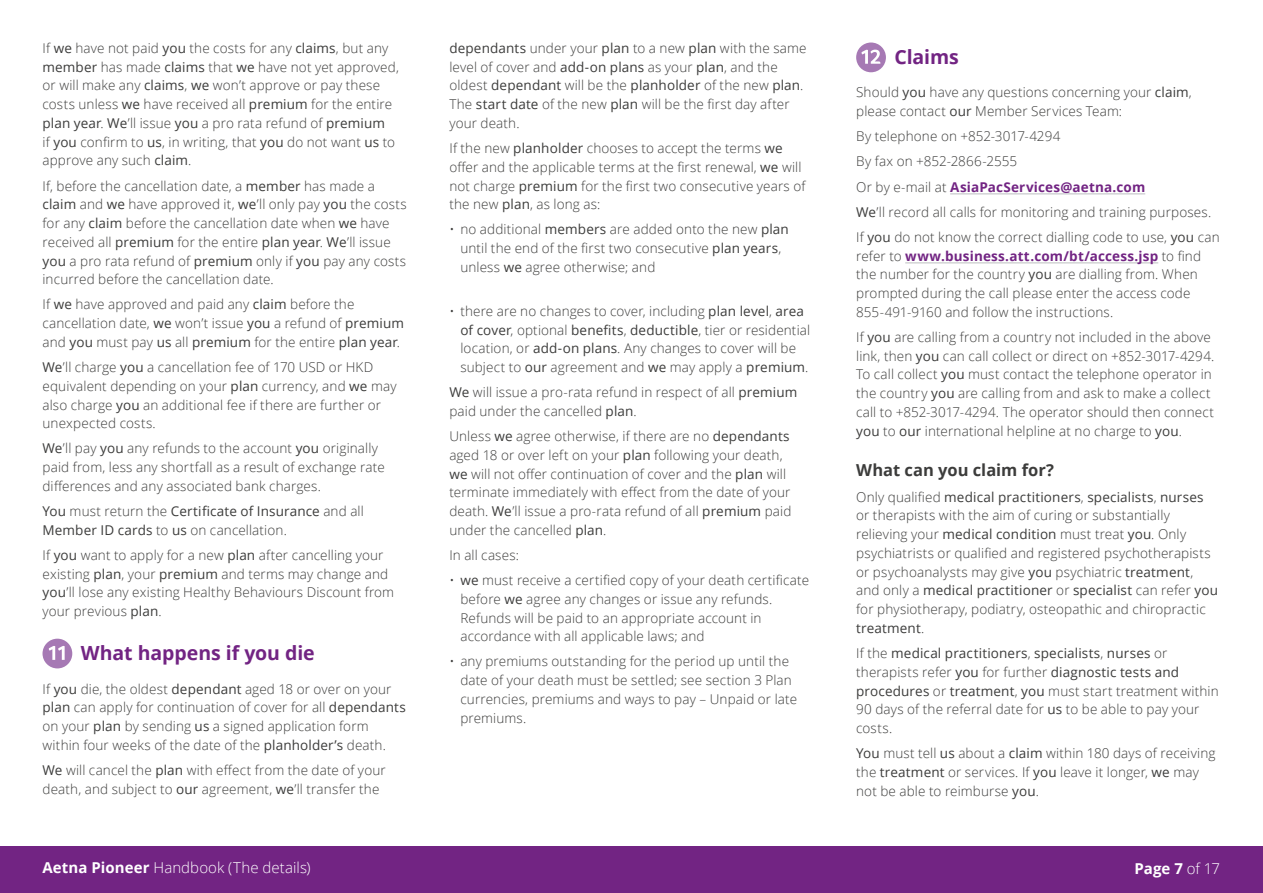
<style>
.page{position:relative;width:1263px;height:893px;background:#fff}
.page>*{position:absolute;margin:0;border:0;box-sizing:border-box;transform-origin:0 0}
.t1{font:700 19.5px "Open Sans";letter-spacing:-.005em;color:#722483}
.t2{font:700 16.5px "Open Sans";color:#3c3c3b}
.t3{font:300 15px "Open Sans";letter-spacing:.005em;color:#fff}
.t4{font:700 15px "Open Sans";color:#fff}
.t5{font:300 13.5px/18.8px "Open Sans";letter-spacing:.01em;color:#3c3c3b}
.t6{font:13.5px/18.8px "Open Sans";letter-spacing:.01em;color:#3c3c3b}
.s1{font-weight:400}
.s2{font-weight:300}
.s3{font-weight:700;color:#722483}
.s4{font-weight:700}
</style>
<div class="page">
<div style="left:0;top:846px;width:1263px;height:47px;background:#722483"></div>
<div style="left:43px;top:639px;width:29px;height:29px;background:#a679b4;border-radius:50%"></div>
<svg style="left:49px;top:646px;width:16px;height:14px"></svg>
<hr style="left:950px;top:194px;width:195px;height:1px;background:#bcbec0">
<hr style="left:905px;top:263px;width:253px;height:1px;background:#bcbec0">
<div style="left:856px;top:43px;width:30px;height:29px;background:#a679b4;border-radius:50%"></div>
<svg style="left:861px;top:50px;width:19px;height:14px"></svg>
<p class="t5" style="left:43px;top:38px;width:358px">If <span class="s1">we</span> have not paid <span class="s1">you</span> the costs for any <span class="s1">claims</span>, but any <span class="s1">member</span> has made <span class="s1">claims</span> that <span class="s1">we</span> have not yet approved, or will make any <span class="s1">claims</span>, <span class="s1">we</span> won’t approve or pay these costs unless <span class="s1">we</span> have received all <span class="s1">premium</span> for the entire <span class="s1">plan year</span>. <span class="s1">We</span>’ll issue <span class="s1">you</span> a pro rata refund of <span class="s1">premium<br></span>if <span class="s1">you</span> confirm to <span class="s1">us</span>, in writing, that <span class="s1">you</span> do not want <span class="s1">us</span> to approve any such <span class="s1">claim</span>.</p>
<p class="t5" style="left:43px;top:176px;width:366px">If, before the cancellation date, a <span class="s1">member</span> has made a <span class="s1">claim</span> and <span class="s1">we</span> have approved it, <span class="s1">we</span>’ll only pay <span class="s1">you</span> the costs for any <span class="s1">claim</span> before the cancellation date when <span class="s1">we</span> have received all <span class="s1">premium</span> for the entire <span class="s1">plan year</span>. <span class="s1">We</span>’ll issue <span class="s1">you</span> a pro rata refund of <span class="s1">premium</span> only if <span class="s1">you</span> pay any costs incurred before the cancellation date.</p>
<p class="t5" style="left:43px;top:295px;width:363px">If <span class="s1">we</span> have approved and paid any <span class="s1">claim</span> before the cancellation date, <span class="s1">we</span> won’t issue <span class="s1">you</span> a refund of <span class="s1">premium </span>and <span class="s1">you</span> must pay <span class="s1">us</span> all <span class="s1">premium</span> for the entire <span class="s1">plan year</span>.</p>
<p class="t5" style="left:43px;top:357px;width:355px"><span class="s1">We</span>’ll charge <span class="s1">you</span> a cancellation fee of 170 USD or HKD equivalent depending on your <span class="s1">plan</span> currency, and <span class="s1">we</span> may also charge <span class="s1">you</span> an additional fee if there are further or unexpected costs.</p>
<p class="t5" style="left:43px;top:439px;width:344px"><span class="s1">We</span>’ll pay <span class="s1">you</span> any refunds to the account <span class="s1">you</span> originally paid from, less any shortfall as a result of exchange rate differences and any associated bank charges.</p>
<p class="t6" style="left:43px;top:501px;width:323px">You <span class="s2">must return the</span> Certificate of Insurance <span class="s2">and all<br></span>Member ID cards <span class="s2">to</span> us <span class="s2">on cancellation.</span></p>
<p class="t5" style="left:43px;top:545px;width:353px">If <span class="s1">you</span> want to apply for a new <span class="s1">plan</span> after cancelling your existing <span class="s1">plan</span>, your <span class="s1">premium</span> and terms may change and <span class="s1">you</span>’ll lose any existing Healthy Behaviours Discount from your previous <span class="s1">plan</span>.</p>
<h1 class="t1" style="left:81px;top:639px;width:235px">What happens if you die</h1>
<p class="t5" style="left:43px;top:679px;width:365px">If <span class="s1">you</span> die, the oldest <span class="s1">dependant</span> aged 18 or over on your <span class="s1">plan</span> can apply for continuation of cover for all <span class="s1">dependants </span>on your <span class="s1">plan</span> by sending <span class="s1">us</span> a signed application form within four weeks of the date of the <span class="s1">planholder’s</span> death.</p>
<p class="t5" style="left:43px;top:760px;width:345px"><span class="s1">We</span> will cancel the <span class="s1">plan</span> with effect from the date of your death, and subject to <span class="s1">our</span> agreement, <span class="s1">we</span>’ll transfer the</p>
<p class="t5" style="left:449px;top:38px;width:359px"><span class="s1">dependants</span> under your <span class="s1">plan</span> to a new <span class="s1">plan</span> with the same level of cover and <span class="s1">add-on plans</span> as your <span class="s1">plan</span>, and the oldest <span class="s1">dependant</span> will be the <span class="s1">planholder</span> of the new <span class="s1">plan</span>.<br>The <span class="s1">start date</span> of the new <span class="s1">plan</span> will be the first day after your death.</p>
<p class="t5" style="left:449px;top:138px;width:358px">If the new <span class="s1">planholder</span> chooses to accept the terms <span class="s1">we </span>offer and the applicable terms at the first renewal, <span class="s1">we</span> will not charge <span class="s1">premium</span> for the first two consecutive years of the new <span class="s1">plan</span>, as long as:</p>
<p class="t5" style="left:460px;top:220px;width:330px;text-indent:-11px">• no additional <span class="s1">members</span> are added onto the new <span class="s1">plan </span>until the end of the first two consecutive <span class="s1">plan years</span>, unless <span class="s1">we</span> agree otherwise; and</p>
<p class="t5" style="left:460px;top:301px;width:351px;text-indent:-11px">• there are no changes to cover, including <span class="s1">plan level</span>, <span class="s1">area of cover</span>, optional <span class="s1">benefits</span>, <span class="s1">deductible</span>, tier or residential location, or <span class="s1">add-on plans</span>. Any changes to cover will be subject to <span class="s1">our</span> agreement and <span class="s1">we</span> may apply a <span class="s1">premium</span>.</p>
<p class="t5" style="left:449px;top:382px;width:349px"><span class="s1">We</span> will issue a pro-rata refund in respect of all <span class="s1">premium </span>paid under the cancelled <span class="s1">plan</span>.</p>
<p class="t5" style="left:449px;top:426px;width:343px">Unless <span class="s1">we</span> agree otherwise, if there are no <span class="s1">dependants </span>aged 18 or over left on your <span class="s1">plan</span> following your death, <span class="s1">we</span> will not offer continuation of cover and the <span class="s1">plan</span> will terminate immediately with effect from the date of your death. <span class="s1">We</span>’ll issue a pro-rata refund of all <span class="s1">premium</span> paid under the cancelled <span class="s1">plan</span>.</p>
<p class="t5" style="left:449px;top:545px;width:71px">In all cases:</p>
<p class="t5" style="left:460px;top:570px;width:350px;text-indent:-11px">• <span class="s1">we</span> must receive a certified copy of your death certificate before <span class="s1">we</span> agree any changes or issue any refunds.<br>Refunds will be paid to an appropriate account in accordance with all applicable laws; and</p>
<p class="t5" style="left:460px;top:652px;width:338px;text-indent:-11px">• any premiums outstanding for the period up until the date of your death must be settled; see section 3 Plan currencies, premiums and ways to pay – Unpaid or late premiums.</p>
<h1 class="t1" style="left:894px;top:43px;width:66px">Claims</h1>
<p class="t5" style="left:856px;top:83px;width:337px">Should <span class="s1">you</span> have any questions concerning your <span class="s1">claim</span>, please contact <span class="s1">our</span> Member Services Team:</p>
<p class="t5" style="left:856px;top:124px;width:365px;line-height:25px">By telephone on +852-3017-4294<br>By fax on +852-2866-2555<br>Or by e-mail at <span class="s3">AsiaPacServices@aetna.com<br></span><span class="s1">We</span>’ll record all calls for monitoring and training purposes.<br>If <span class="s1">you</span> do not know the correct dialling code to use, <span class="s1">you</span> can</p>
<p class="t5" style="left:856px;top:246px;width:346px">refer to <span class="s3">www.business.att.com/bt/access.jsp</span> to find the number for the country <span class="s1">you</span> are dialling from. When prompted during the call please enter the access code 855-491-9160 and follow the instructions.</p>
<p class="t5" style="left:856px;top:327px;width:360px">If <span class="s1">you</span> are calling from a country not included in the above link, then <span class="s1">you</span> can call collect or direct on +852-3017-4294.<br>To call collect <span class="s1">you</span> must contact the telephone operator in the country <span class="s1">you</span> are calling from and ask to make a collect call to +852-3017-4294. The operator should then connect <span class="s1">you</span> to <span class="s1">our</span> international helpline at no charge to <span class="s1">you</span>.</p>
<p class="t2" style="left:856px;top:459px;width:199px">What can you claim for?</p>
<p class="t5" style="left:856px;top:487px;width:363px">Only qualified <span class="s1">medical practitioners</span>, <span class="s1">specialists</span>, <span class="s1">nurses </span>or therapists with the aim of curing or substantially relieving your <span class="s1">medical condition</span> must treat <span class="s1">you</span>. Only psychiatrists or qualified and registered psychotherapists or psychoanalysts may give <span class="s1">you</span> psychiatric <span class="s1">treatment</span>, and only a <span class="s1">medical practitioner</span> or <span class="s1">specialist</span> can refer <span class="s1">you </span>for physiotherapy, podiatry, osteopathic and chiropractic <span class="s1">treatment</span>.</p>
<p class="t5" style="left:856px;top:643px;width:364px">If the <span class="s1">medical practitioners</span>, <span class="s1">specialists</span>, <span class="s1">nurses</span> or therapists refer <span class="s1">you</span> for further <span class="s1">diagnostic tests and procedures</span> or <span class="s1">treatment</span>, <span class="s1">you</span> must start treatment within 90 days of the referral date for <span class="s1">us</span> to be able to pay your costs.</p>
<p class="t5" style="left:856px;top:743px;width:361px"><span class="s1">You</span> must tell <span class="s1">us</span> about a <span class="s1">claim</span> within 180 days of receiving the <span class="s1">treatment</span> or services. If <span class="s1">you</span> leave it longer, <span class="s1">we</span> may not be able to reimburse <span class="s1">you</span>.</p>
<p class="t3" style="left:43px;top:858px;width:270px"><span class="s4">Aetna Pioneer</span> Handbook (The details)</p>
<p class="t4" style="left:1134px;top:858px;width:87px">Page 7 <span class="s2">of 17</span></p>
</div>
